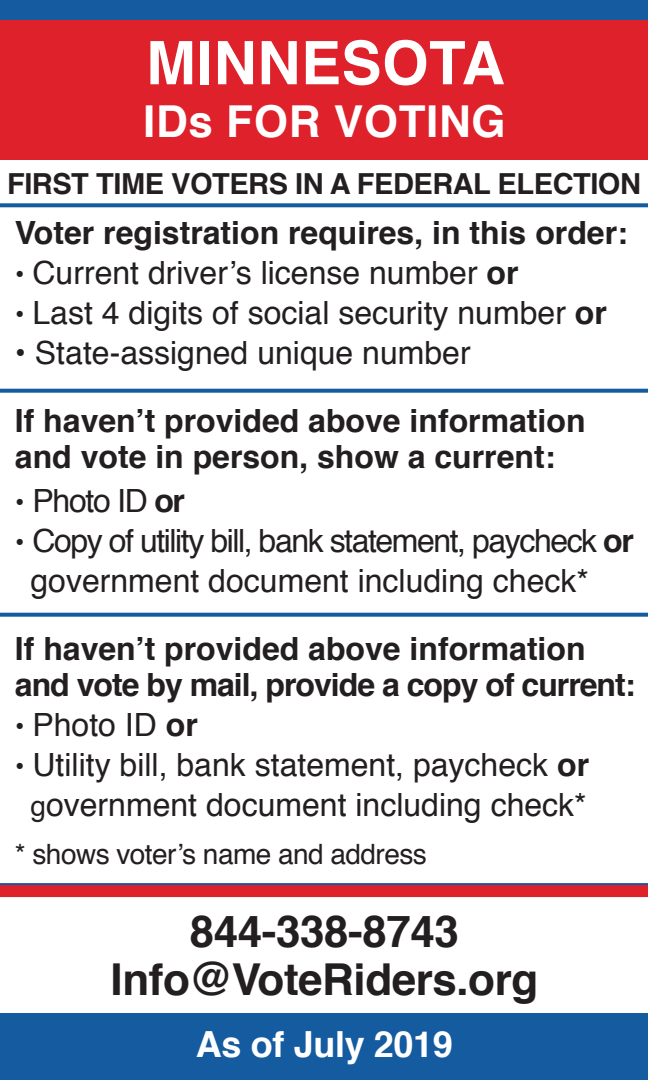
<style>
.page{position:relative;width:648px;height:1080px;background:#fff}
.page>*{position:absolute;margin:0;border:0;box-sizing:border-box;transform-origin:0 0}
.t1{font:700 60px "Helvetica";letter-spacing:.005em;color:#fff}
.t2{font:700 44px/48px "Helvetica";letter-spacing:-.01em;color:#231f20;text-align:center}
.t3{font:700 44px "Helvetica";letter-spacing:.015em;color:#fff}
.t4{font:700 36px "Helvetica";letter-spacing:-.01em;color:#fff}
.t5{font:700 32px/68px "Helvetica";color:#231f20}
.t6{font:32px/40px "Helvetica";color:#231f20;text-align:center}
.t7{font:32px/40px "Helvetica";letter-spacing:-.045em;color:#231f20}
.t8{font:700 28.8px "Helvetica";letter-spacing:-.015em;color:#231f20}
.t9{font:28px "Helvetica";letter-spacing:-.02em;color:#231f20}
.s1{font-size:28px}
.s2{font-weight:700}
.s3{font-weight:400}
</style>
<div class="page">
<div style="left:0;top:0;width:648px;height:159px;background:#145ba0"></div>
<div style="left:0;top:20px;width:648px;height:140px;background:#de212a"></div>
<hr style="left:0;top:883px;width:648px;height:4px;background:#1d61a3">
<svg style="left:0;top:389px;width:648px;height:4px;background:#2567a7"></svg>
<svg style="left:0;top:613px;width:648px;height:4px;background:#2567a7"></svg>
<svg style="left:0;top:203px;width:648px;height:4px;background:#2567a7"></svg>
<div style="left:0;top:885px;width:648px;height:12px;background:#de212a"></div>
<div style="left:0;top:1014px;width:648px;height:66px;background:#145ba0"></div>
<h1 class="t1" style="left:146px;top:15px;width:360px">MINNESOTA</h1>
<h2 class="t3" style="left:143px;top:86px;width:364px">IDs FOR VOTING</h2>
<p class="t8" style="left:7px;top:160px;width:635px">FIRST TIME VOTERS IN A FEDERAL ELECTION</p>
<p class="t5" style="left:15px;top:200px;width:614px">Voter registration requires, in this order:</p>
<p class="t6" style="left:15px;top:254px;width:505px"><span class="s1">•</span> Current driver’s license number <span class="s2">or</span></p>
<p class="t6" style="left:15px;top:294px;width:594px"><span class="s1">•</span> Last 4 digits of social security number <span class="s2">or</span></p>
<p class="t5" style="left:15px;top:320px;width:572px">• <span class="s3">State-assigned unique number<br></span>If haven’t provided above information</p>
<p class="t5" style="left:15px;top:424px;width:542px">and vote in person, show a current:</p>
<p class="t6" style="left:15px;top:482px;width:172px"><span class="s1">•</span> Photo ID <span class="s2">or</span></p>
<p class="t7" style="left:30px;top:522px;width:605px;text-indent:-16px"><span class="s1">•</span> Copy of utility bill, bank statement, paycheck <span class="s2">or </span>government document including check*</p>
<p class="t5" style="left:15px;top:632px;width:622px;line-height:36px">If haven’t provided above information and vote by mail, provide a copy of current:</p>
<p class="t6" style="left:15px;top:706px;width:184px"><span class="s1">•</span> Photo ID <span class="s2">or</span></p>
<p class="t6" style="left:15px;top:746px;width:576px"><span class="s1">•</span> Utility bill, bank statement, paycheck <span class="s2">or </span><span class="s1">g</span>overnment document including check*</p>
<p class="t9" style="left:15px;top:833px;width:414px">* shows voter’s name and address</p>
<h2 class="t2" style="left:111px;top:908px;width:429px">844-338-8743<br>Info@VoteRiders.org</h2>
<p class="t4" style="left:196px;top:1016px;width:259px">As of July 2019</p>
</div>
